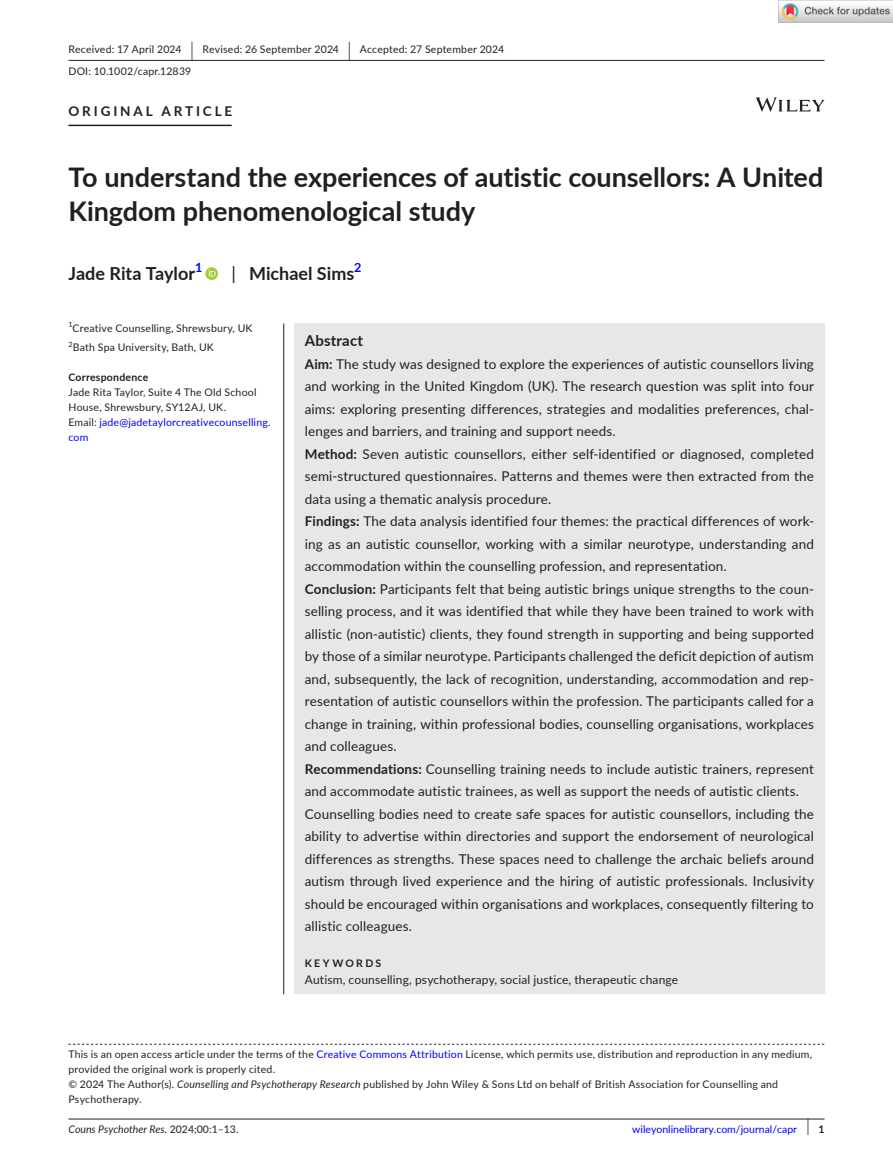
<style>
.page{position:relative;width:893px;height:1174px;background:#fff}
.page>*{position:absolute;margin:0;border:0;box-sizing:border-box;transform-origin:0 0}
.t1{font:700 27px/34.5px "Lato";color:#231f20}
.t2{font:700 18px "Lato";color:#231f20}
.t3{font:700 15px "Lato";letter-spacing:.015em;color:#231f20}
.t4{font:13.5px/22.5px "Lato";letter-spacing:.01em;color:#231f20}
.t5{font:700 13.5px "Lato";letter-spacing:.215em;color:#231f20}
.t6{font:700 12.6px "Lato";color:#00f}
.t7{font:12px "Lato";letter-spacing:.015em;color:#231f20}
.t8{font:10.5px/15px "Lato";letter-spacing:.02em;color:#231f20}
.t9{font:10.5px "Lato";color:#00f}
.t10{font:italic 10.5px "Lato";color:#231f20}
.t11{font:700 10.5px "Lato";letter-spacing:.02em;color:#231f20}
.t12{font:700 10.5px "Lato";letter-spacing:.22em;color:#231f20}
.t13{font:7.35px "Lato";color:#231f20}
.s1{font-size:19.65px}
.s2{font-weight:400}
.s3{color:#00f}
.s4{font-weight:700}
.s5{font-style:italic}
.s6{font-style:normal}
.s7{font-size:17.4px;color:#231f20}
.s8{font-weight:700;color:#231f20}
</style>
<div class="page">
<hr style="left:68px;top:1118px;width:756px;height:1px;background:#231f20">
<svg style="left:756px;top:97px;width:68px;height:15px"></svg>
<hr style="left:68px;top:60px;width:756px;height:1px;background:#231f20">
<hr style="left:68px;top:125px;width:164px;height:1px;background:#231f20">
<svg style="left:205px;top:267px;width:13px;height:13px"></svg>
<svg style="left:209px;top:269px;width:7px;height:7px"></svg>
<svg style="left:68px;top:1043px;width:756px;height:1px"></svg>
<div style="left:294px;top:323px;width:530px;height:671px;background:#e6e7e9"></div>
<hr style="left:283px;top:323px;width:1px;height:671px;background:#231f20">
<img style="left:779px;top:0;width:114px;height:23px">
<p class="t8" style="left:68px;top:38px;width:437px;line-height:21.8px">Received: 17 April 2024 <span class="s1">|</span> Revised: 26 September 2024 <span class="s1">|</span> Accepted: 27 September 2024<br>DOI: 10.1002/capr.12839</p>
<p class="t5" style="left:68px;top:101px;width:165px">ORIGINAL ARTICLE</p>
<h1 class="t1" style="left:68px;top:159px;width:756px">To understand the experiences of autistic counsellors: A United<br>Kingdom phenomenological study</h1>
<h2 class="t2" style="left:68px;top:260px;width:128px">Jade Rita Taylor</h2>
<p class="t6" style="left:195px;top:258px;width:9px">1</p>
<h2 class="t2" style="left:232px;top:260px;width:124px"><span class="s2">|</span> Michael Sims</h2>
<p class="t6" style="left:354px;top:258px;width:9px">2</p>
<p class="t13" style="left:68px;top:319px;width:6px">1</p>
<p class="t8" style="left:73px;top:320px;width:181px">Creative Counselling, Shrewsbury, UK</p>
<p class="t13" style="left:68px;top:339px;width:6px">2</p>
<p class="t8" style="left:73px;top:340px;width:143px">Bath Spa University, Bath, UK</p>
<p class="t11" style="left:68px;top:370px;width:81px">Correspondence</p>
<p class="t8" style="left:68px;top:385px;width:204px">Jade Rita Taylor, Suite 4 The Old School<br>House, Shrewsbury, SY12AJ, UK.<br>Email: <span class="s3">jade@jadetaylorcreativecounselling. com</span></p>
<p class="t3" style="left:305px;top:329px;width:60px">Abstract</p>
<p class="t4" style="left:305px;top:352px;width:511px"><span class="s4">Aim:</span> The study was designed to explore the experiences of autistic counsellors living and working in the United Kingdom (UK). The research question was split into four aims: exploring presenting differences, strategies and modalities preferences, chal&shy;lenges and barriers, and training and support needs.<br><span class="s4">Method:</span> Seven autistic counsellors, either self-identified or diagnosed, completed semi-structured questionnaires. Patterns and themes were then extracted from the data using a thematic analysis procedure.<br><span class="s4">Findings:</span> The data analysis identified four themes: the practical differences of work&shy;ing as an autistic counsellor, working with a similar neurotype, understanding and accommodation within the counselling profession, and representation.<br><span class="s4">Conclusion:</span> Participants felt that being autistic brings unique strengths to the coun&shy;selling process, and it was identified that while they have been trained to work with allistic (non-autistic) clients, they found strength in supporting and being supported by those of a similar neurotype. Participants challenged the deficit depiction of autism and, subsequently, the lack of recognition, understanding, accommodation and rep&shy;resentation of autistic counsellors within the profession. The participants called for a change in training, within professional bodies, counselling organisations, workplaces and colleagues.<br><span class="s4">Recommendations:</span> Counselling training needs to include autistic trainers, represent and accommodate autistic trainees, as well as support the needs of autistic clients.<br>Counselling bodies need to create safe spaces for autistic counsellors, including the ability to advertise within directories and support the endorsement of neurological differences as strengths. These spaces need to challenge the archaic beliefs around autism through lived experience and the hiring of autistic professionals. Inclusivity should be encouraged within organisations and workplaces, consequently filtering to allistic colleagues.</p>
<p class="t12" style="left:305px;top:955px;width:78px">KEYWORDS</p>
<p class="t7" style="left:305px;top:970px;width:375px">Autism, counselling, psychotherapy, social justice, therapeutic change</p>
<p class="t8" style="left:68px;top:1046px;width:745px">This is an open access article under the terms of the <span class="s3">Creative Commons Attribution</span> License, which permits use, distribution and reproduction in any medium, provided the original work is properly cited.<br>© 2024 The Author(s). <span class="s5">Counselling and Psychotherapy Research</span> published by John Wiley &amp; Sons Ltd on behalf of British Association for Counselling and Psychotherapy.</p>
<p class="t10" style="left:68px;top:1121px;width:172px">Couns Psychother Res. <span class="s6">2024;00:1–13.</span></p>
<p class="t9" style="left:632px;top:1121px;width:194px">wileyonlinelibrary.com/journal/capr <span class="s7">|</span> <span class="s8">1</span></p>
</div>
